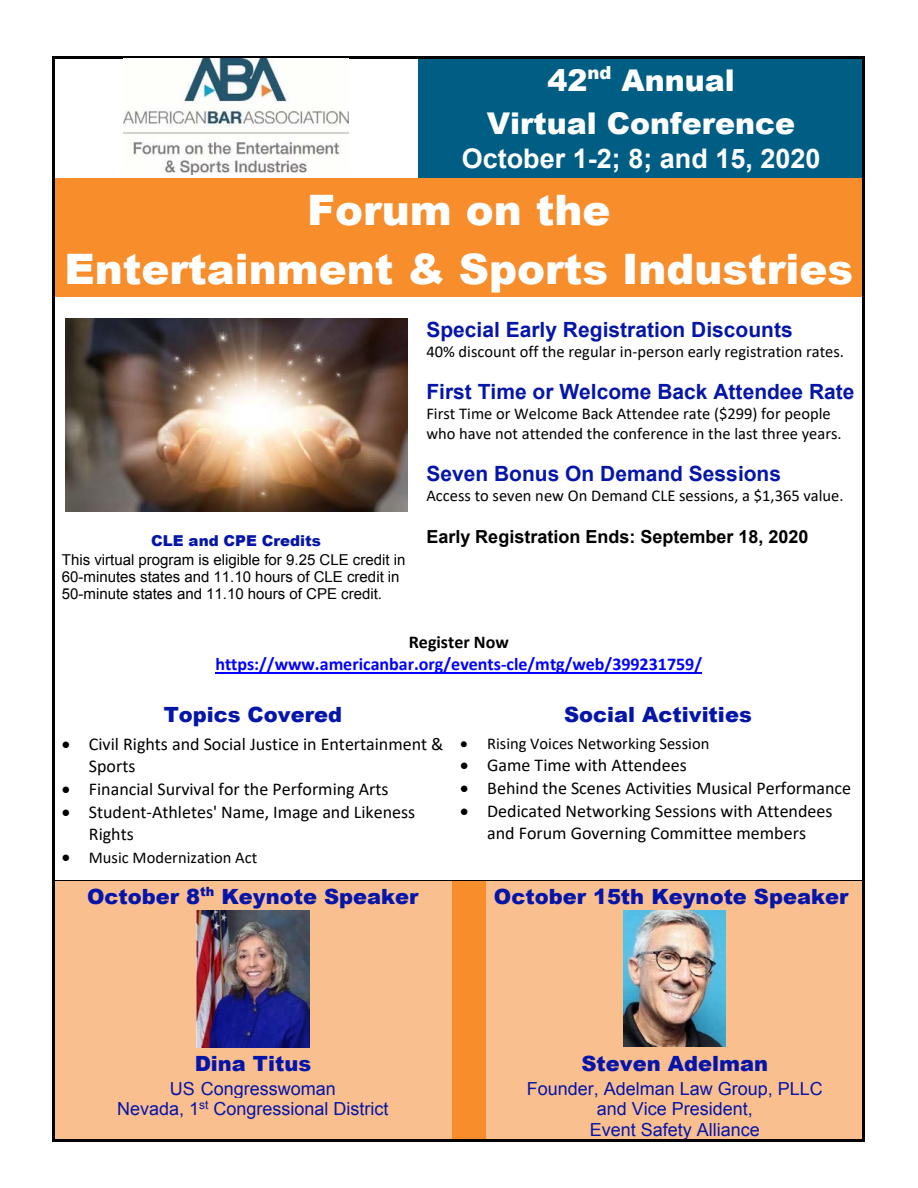
<style>
.page{position:relative;width:918px;height:1188px;background:#fff}
.page>*{position:absolute;margin:0;border:0;box-sizing:border-box;transform-origin:0 0}
.t1{font:900 42px/59.2px "Arial";color:#fff;text-align:center}
.t2{font:900 30px/42.3px "Arial";color:#fff;text-align:center}
.t3{font:700 27px "Arial";color:#fff}
.t4{font:900 21px "Arial";color:#0515a9}
.t5{font:700 21px "Arial";color:#0515a9}
.t6{font:18px/21.9px "Calibri";color:#000}
.t7{font:18px/20.7px "Arial";color:#0515a9;text-align:center}
.t8{font:700 18px "Calibri";color:#00f}
.t9{font:700 18px "Arial";color:#000}
.t10{font:700 18px "Calibri";color:#000}
.t11{font:16.5px/20.1px "Calibri";color:#000}
.t12{font:15px/17.2px "Arial";color:#000}
.t13{font:900 15px "Arial";color:#0515a9}
</style>
<div class="page">
<div style="left:418px;top:58px;width:445px;height:120px;background:#005e85"></div>
<hr style="left:55px;top:56px;width:363px;height:2px;background:#000">
<hr style="left:421px;top:56px;width:442px;height:2px;background:#000">
<hr style="left:53px;top:58px;width:2px;height:120px;background:#000">
<hr style="left:863px;top:58px;width:2px;height:120px;background:#000">
<div style="left:62px;top:178px;width:794px;height:60px;background:#f88d2b"></div>
<div style="left:62px;top:238px;width:794px;height:59px;background:#f88d2b"></div>
<hr style="left:53px;top:178px;width:2px;height:119px;background:#000">
<hr style="left:863px;top:178px;width:2px;height:119px;background:#000">
<hr style="left:53px;top:297px;width:2px;height:334px;background:#000">
<hr style="left:863px;top:297px;width:2px;height:334px;background:#000">
<hr style="left:215px;top:672px;width:487px;height:1px;background:#00f">
<hr style="left:53px;top:631px;width:2px;height:68px;background:#000">
<hr style="left:863px;top:631px;width:2px;height:68px;background:#000">
<hr style="left:53px;top:699px;width:2px;height:33px;background:#000">
<hr style="left:863px;top:699px;width:2px;height:33px;background:#000">
<hr style="left:53px;top:732px;width:2px;height:149px;background:#000">
<hr style="left:863px;top:732px;width:2px;height:149px;background:#000">
<div style="left:55px;top:881px;width:397px;height:259px;background:#fabf8f"></div>
<div style="left:452px;top:881px;width:34px;height:259px;background:#f88d2b"></div>
<div style="left:486px;top:881px;width:377px;height:259px;background:#fabf8f"></div>
<hr style="left:55px;top:881px;width:397px;height:1px;background:#000">
<hr style="left:453px;top:881px;width:33px;height:1px;background:#000">
<hr style="left:486px;top:881px;width:377px;height:1px;background:#000">
<hr style="left:53px;top:881px;width:2px;height:259px;background:#000">
<hr style="left:55px;top:1140px;width:397px;height:2px;background:#000">
<hr style="left:453px;top:1140px;width:33px;height:2px;background:#000">
<hr style="left:487px;top:1140px;width:376px;height:2px;background:#000">
<hr style="left:863px;top:881px;width:2px;height:259px;background:#000">
<img style="left:124px;top:58px;width:225px;height:117px">
<img style="left:65px;top:319px;width:342px;height:192px">
<img style="left:196px;top:911px;width:114px;height:136px">
<img style="left:624px;top:911px;width:102px;height:136px">
<h2 class="t2" style="left:487px;top:59px;width:310px">42<sup>nd</sup> Annual<br>Virtual Conference</h2>
<h3 class="t3" style="left:462px;top:141px;width:360px">October 1-2; 8; and 15, 2020</h3>
<h1 class="t1" style="left:65px;top:179px;width:790px">Forum on the<br>Entertainment &amp; Sports Industries</h1>
<p class="t13" style="left:151px;top:530px;width:171px">CLE and CPE Credits</p>
<p class="t12" style="left:62px;top:551px;width:345px">This virtual program is eligible for 9.25 CLE credit in<br>60-minutes states and 11.10 hours of CLE credit in<br>50-minute states and 11.10 hours of CPE credit.</p>
<p class="t5" style="left:426px;top:316px;width:368px">Special Early Registration Discounts</p>
<p class="t11" style="left:426px;top:342px;width:419px">40% discount off the regular in-person early registration rates.</p>
<p class="t5" style="left:426px;top:378px;width:430px">First Time or Welcome Back Attendee Rate</p>
<p class="t11" style="left:426px;top:403px;width:417px">First Time or Welcome Back Attendee rate ($299) for people who have not attended the conference in the last three years.</p>
<p class="t5" style="left:426px;top:459px;width:356px">Seven Bonus On Demand Sessions</p>
<p class="t11" style="left:426px;top:485px;width:419px">Access to seven new On Demand CLE sessions, a $1,365 value.</p>
<p class="t9" style="left:426px;top:525px;width:384px">Early Registration Ends: September 18, 2020</p>
<p class="t10" style="left:409px;top:629px;width:102px">Register Now</p>
<p class="t8" style="left:215px;top:651px;width:488px">https://www.americanbar.org/events-cle/mtg/web/399231759/</p>
<p class="t4" style="left:164px;top:699px;width:180px">Topics Covered</p>
<p class="t4" style="left:564px;top:699px;width:189px">Social Activities</p>
<p class="t6" style="left:89px;top:733px;width:356px;text-indent:-27px">• Civil Rights and Social Justice in Entertainment &amp;<br>Sports</p>
<p class="t6" style="left:62px;top:778px;width:328px">• Financial Survival for the Performing Arts</p>
<p class="t6" style="left:89px;top:801px;width:328px;text-indent:-27px">• Student-Athletes' Name, Image and Likeness<br>Rights</p>
<p class="t11" style="left:62px;top:847px;width:197px">• Music Modernization Act</p>
<p class="t11" style="left:460px;top:733px;width:251px">• Rising Voices Networking Session</p>
<p class="t6" style="left:460px;top:754px;width:228px">• Game Time with Attendees</p>
<p class="t6" style="left:460px;top:777px;width:393px">• Behind the Scenes Activities Musical Performance</p>
<p class="t6" style="left:460px;top:800px;width:374px;text-align:center">• Dedicated Networking Sessions with Attendees and Forum Governing Committee members</p>
<p class="t4" style="left:87px;top:882px;width:333px">October 8<sup>th</sup> Keynote Speaker</p>
<p class="t4" style="left:195px;top:1048px;width:118px">Dina Titus</p>
<p class="t7" style="left:117px;top:1078px;width:273px">US Congresswoman<br>Nevada, 1<sup>st</sup> Congressional District</p>
<p class="t4" style="left:494px;top:882px;width:356px">October 15th Keynote Speaker</p>
<p class="t4" style="left:582px;top:1048px;width:188px">Steven Adelman</p>
<p class="t7" style="left:527px;top:1078px;width:298px">Founder, Adelman Law Group, PLLC and Vice President,<br>Event Safety Alliance</p>
</div>
